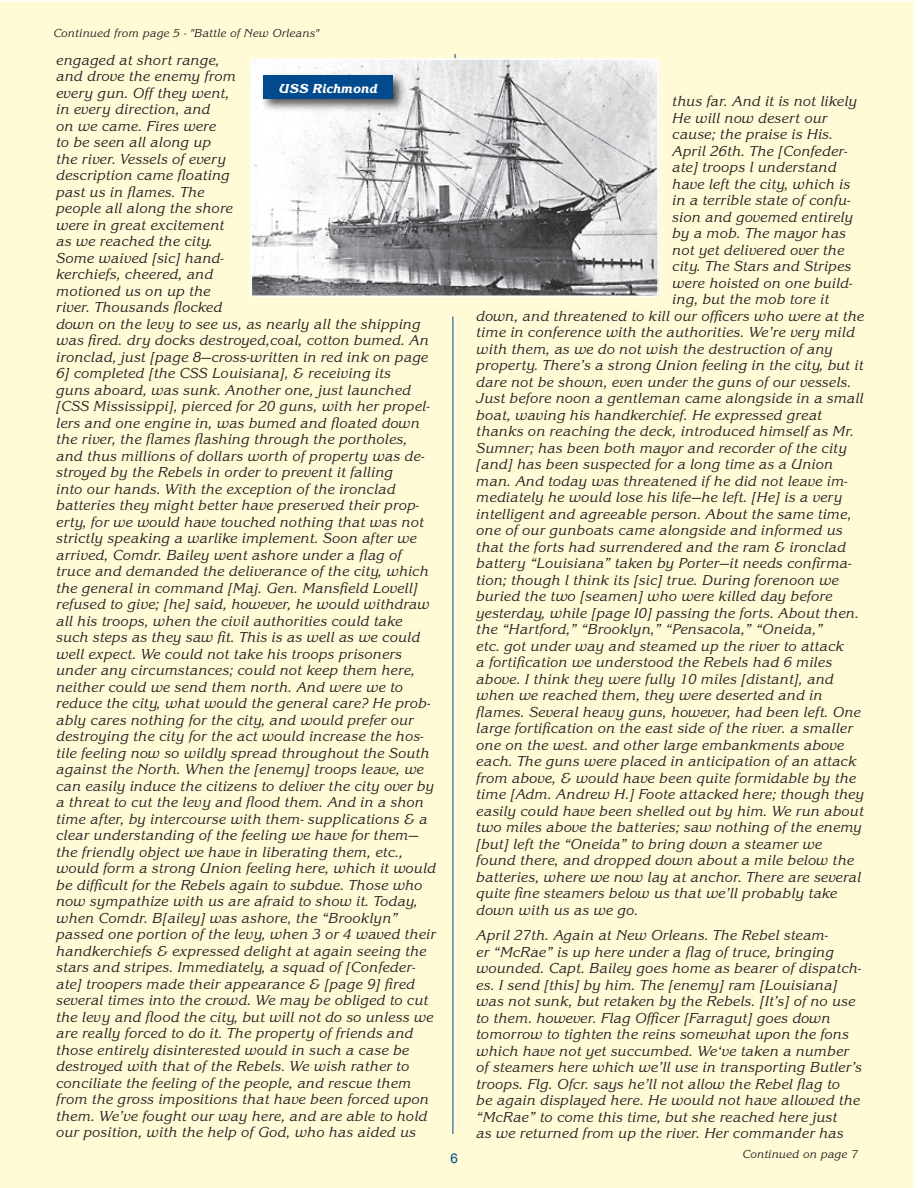
<style>
.page{position:relative;width:918px;height:1188px;background:#fff}
.page>*{position:absolute;margin:0;border:0;box-sizing:border-box;transform-origin:0 0}
.t1{font:15px/16.5px "Korinna Regular Italic DTC";color:#231f20}
.t2{font:13.5px "Korinna Extra Bold Italic DTC";color:#fff}
.t3{font:13.5px "Arial";color:#004a8d}
.t4{font:12px "Korinna Regular Italic DTC";color:#231f20}
</style>
<div class="page">
<div style="left:0;top:1px;width:914px;height:1187px;background:#fffbd6"></div>
<hr style="left:455px;top:54px;width:1px;height:226px;background:#004a8d">
<hr style="left:453px;top:316px;width:1px;height:818px;background:#004a8d">
<img style="left:254px;top:61px;width:402px;height:233px">
<div style="left:251px;top:58px;width:408px;height:239px;border:2px solid #fff"></div>
<div style="left:260px;top:72px;width:146px;height:40px;background:#231f20;opacity:.75"></div>
<div style="left:264px;top:76px;width:129px;height:23px;background:#004a8d"></div>
<p class="t4" style="left:53px;top:26px;width:267px">Continued from page 5 - "Battle of New Orleans"</p>
<p class="t1" style="left:56px;top:51px;width:382px">engaged at short range,<br>and drove the enemy from<br>every gun. Off they went,<br>in every direction, and<br>on we came. Fires were<br>to be seen all along up<br>the river. Vessels of every<br>description came floating<br>past us in flames. The<br>people all along the shore<br>were in great excitement<br>as we reached the city.<br>Some waived [sic] hand-<br>kerchiefs, cheered, and<br>motioned us on up the<br>river. Thousands flocked<br>down on the levy to see us, as nearly all the shipping was fired. dry docks destroyed,coal, cotton bumed. An ironclad, just [page 8—cross-written in red ink on page 6] completed [the CSS Louisiana], &amp; receiving its<br>guns aboard, was sunk. Another one, just launched [CSS Mississippi], pierced for 20 guns, with her propel&shy;lers and one engine in, was bumed and floated down the river, the flames flashing through the portholes, and thus millions of dollars worth of property was de&shy;stroyed by the Rebels in order to prevent it falling<br>into our hands. With the exception of the ironclad batteries they might better have preserved their prop&shy;erty, for we would have touched nothing that was not strictly speaking a warlike implement. Soon after we arrived, Comdr. Bailey went ashore under a flag of truce and demanded the deliverance of the city, which the general in command [Maj. Gen. Mansfield Lovell] refused to give; [he] said, however, he would withdraw all his troops, when the civil authorities could take such steps as they saw fit. This is as well as we could well expect. We could not take his troops prisoners under any circumstances; could not keep them here, neither could we send them north. And were we to reduce the city, what would the general care? He prob&shy;ably cares nothing for the city, and would prefer our destroying the city for the act would increase the hos&shy;tile feeling now so wildly spread throughout the South against the North. When the [enemy] troops leave, we can easily induce the citizens to deliver the city over by a threat to cut the levy and flood them. And in a shon time after, by intercourse with them- supplications &amp; a clear understanding of the feeling we have for them— the friendly object we have in liberating them, etc., would form a strong Union feeling here, which it would be difficult for the Rebels again to subdue. Those who now sympathize with us are afraid to show it. Today, when Comdr. B[ailey] was ashore, the “Brooklyn” passed one portion of the levy, when 3 or 4 waved their handkerchiefs &amp; expressed delight at again seeing the stars and stripes. Immediately, a squad of [Confeder&shy;ate] troopers made their appearance &amp; [page 9] fired several times into the crowd. We may be obliged to cut the levy and flood the city, but will not do so unless we are really forced to do it. The property of friends and those entirely disinterested would in such a case be destroyed with that of the Rebels. We wish rather to conciliate the feeling of the people, and rescue them from the gross impositions that have been forced upon them. We’ve fought our way here, and are able to hold our position, with the help of God, who has aided us</p>
<p class="t2" style="left:279px;top:81px;width:100px">USS Richmond</p>
<p class="t1" style="left:672px;top:93px;width:186px">thus far. And it is not likely</p>
<p class="t1" style="left:672px;top:109px;width:157px">He will now desert our</p>
<p class="t1" style="left:672px;top:126px;width:162px">cause; the praise is His.</p>
<p class="t1" style="left:672px;top:142px;width:177px">April 26th. The [Confeder-</p>
<p class="t1" style="left:672px;top:159px;width:166px">ate] troops l understand</p>
<p class="t1" style="left:672px;top:175px;width:180px">have left the city, which is</p>
<p class="t1" style="left:672px;top:192px;width:180px">in a terrible state of confu-</p>
<p class="t1" style="left:672px;top:208px;width:183px">sion and govemed entirely</p>
<p class="t1" style="left:672px;top:225px;width:175px">by a mob. The mayor has</p>
<p class="t1" style="left:672px;top:241px;width:174px">not yet delivered over the</p>
<p class="t1" style="left:672px;top:258px;width:181px">city. The Stars and Stripes</p>
<p class="t1" style="left:672px;top:274px;width:182px">were hoisted on one build-</p>
<p class="t1" style="left:672px;top:291px;width:159px">ing, but the mob tore it</p>
<p class="t1" style="left:476px;top:307px;width:390px">down, and threatened to kill our officers who were at the</p>
<p class="t1" style="left:476px;top:324px;width:380px">time in conference with the authorities. We’re very mild</p>
<p class="t1" style="left:476px;top:340px;width:358px">with them, as we do not wish the destruction of any</p>
<p class="t1" style="left:476px;top:357px;width:389px">property. There’s a strong Union feeling in the city, but it</p>
<p class="t1" style="left:476px;top:373px;width:377px">dare not be shown, even under the guns of our vessels.</p>
<p class="t1" style="left:476px;top:390px;width:389px">Just before noon a gentleman came alongside in a small</p>
<p class="t1" style="left:476px;top:406px;width:347px">boat, waving his handkerchief. He expressed great</p>
<p class="t1" style="left:476px;top:423px;width:379px">thanks on reaching the deck, introduced himself as Mr.</p>
<p class="t1" style="left:476px;top:439px;width:372px">Sumner; has been both mayor and recorder of the city</p>
<p class="t1" style="left:476px;top:456px;width:359px">[and] has been suspected for a long time as a Union</p>
<p class="t1" style="left:476px;top:472px;width:373px">man. And today was threatened if he did not leave im-</p>
<p class="t1" style="left:476px;top:489px;width:368px">mediately he would lose his life—he left. [He] is a very</p>
<p class="t1" style="left:476px;top:505px;width:377px">intelligent and agreeable person. About the same time,</p>
<p class="t1" style="left:476px;top:522px;width:368px">one of our gunboats came alongside and informed us</p>
<p class="t1" style="left:476px;top:538px;width:371px">that the forts had surrendered and the ram &amp; ironclad</p>
<p class="t1" style="left:476px;top:555px;width:377px">battery “Louisiana” taken by Porter—it needs confirma-</p>
<p class="t1" style="left:476px;top:571px;width:364px">tion; though l think its [sic] true. During forenoon we</p>
<p class="t1" style="left:476px;top:588px;width:358px">buried the two [seamen] who were killed day before</p>
<p class="t1" style="left:476px;top:604px;width:384px">yesterday, while [page I0] passing the forts. About then.</p>
<p class="t1" style="left:476px;top:621px;width:348px">the “Hartford,” “Brooklyn,” “Pensacola,” “Oneida,”</p>
<p class="t1" style="left:476px;top:637px;width:369px">etc. got under way and steamed up the river to attack</p>
<p class="t1" style="left:476px;top:654px;width:357px">a fortification we understood the Rebels had 6 miles</p>
<p class="t1" style="left:476px;top:670px;width:359px">above. I think they were fully 10 miles [distant], and</p>
<p class="t1" style="left:476px;top:687px;width:348px">when we reached them, they were deserted and in</p>
<p class="t1" style="left:476px;top:703px;width:386px">flames. Several heavy guns, however, had been left. One</p>
<p class="t1" style="left:476px;top:720px;width:378px">large fortification on the east side of the river. a smaller</p>
<p class="t1" style="left:476px;top:736px;width:370px">one on the west. and other large embankments above</p>
<p class="t1" style="left:476px;top:753px;width:382px">each. The guns were placed in anticipation of an attack</p>
<p class="t1" style="left:476px;top:769px;width:382px">from above, &amp; would have been quite formidable by the</p>
<p class="t1" style="left:476px;top:786px;width:389px">time [Adm. Andrew H.] Foote attacked here; though they</p>
<p class="t1" style="left:476px;top:802px;width:389px">easily could have been shelled out by him. We run about</p>
<p class="t1" style="left:476px;top:819px;width:387px">two miles above the batteries; saw nothing of the enemy</p>
<p class="t1" style="left:476px;top:835px;width:348px">[but] left the “Oneida” to bring down a steamer we</p>
<p class="t1" style="left:476px;top:852px;width:380px">found there, and dropped down about a mile below the</p>
<p class="t1" style="left:476px;top:868px;width:387px">batteries, where we now lay at anchor. There are several</p>
<p class="t1" style="left:476px;top:885px;width:363px">quite fine steamers below us that we’ll probably take</p>
<p class="t1" style="left:476px;top:901px;width:164px">down with us as we go.</p>
<p class="t1" style="left:476px;top:927px;width:387px">April 27th. Again at New Orleans. The Rebel steam-<br>er “McRae” is up here under a flag of truce, bringing wounded. Capt. Bailey goes home as bearer of dispatch&shy;es. I send [this] by him. The [enemy] ram [Louisiana] was not sunk, but retaken by the Rebels. [It’s] of no use to them. however. Flag Officer [Farragut] goes down tomorrow to tighten the reins somewhat upon the fons which have not yet succumbed. We‘ve taken a number of steamers here which we’ll use in transporting Butler’s troops. Flg. Ofcr. says he’ll not allow the Rebel flag to<br>be again displayed here. He would not have allowed the “McRae” to come this time, but she reached here just<br>as we returned from up the river. Her commander has</p>
<p class="t3" style="left:450px;top:1149px;width:9px">6</p>
<p class="t4" style="left:742px;top:1148px;width:117px">Continued on page 7</p>
</div>
